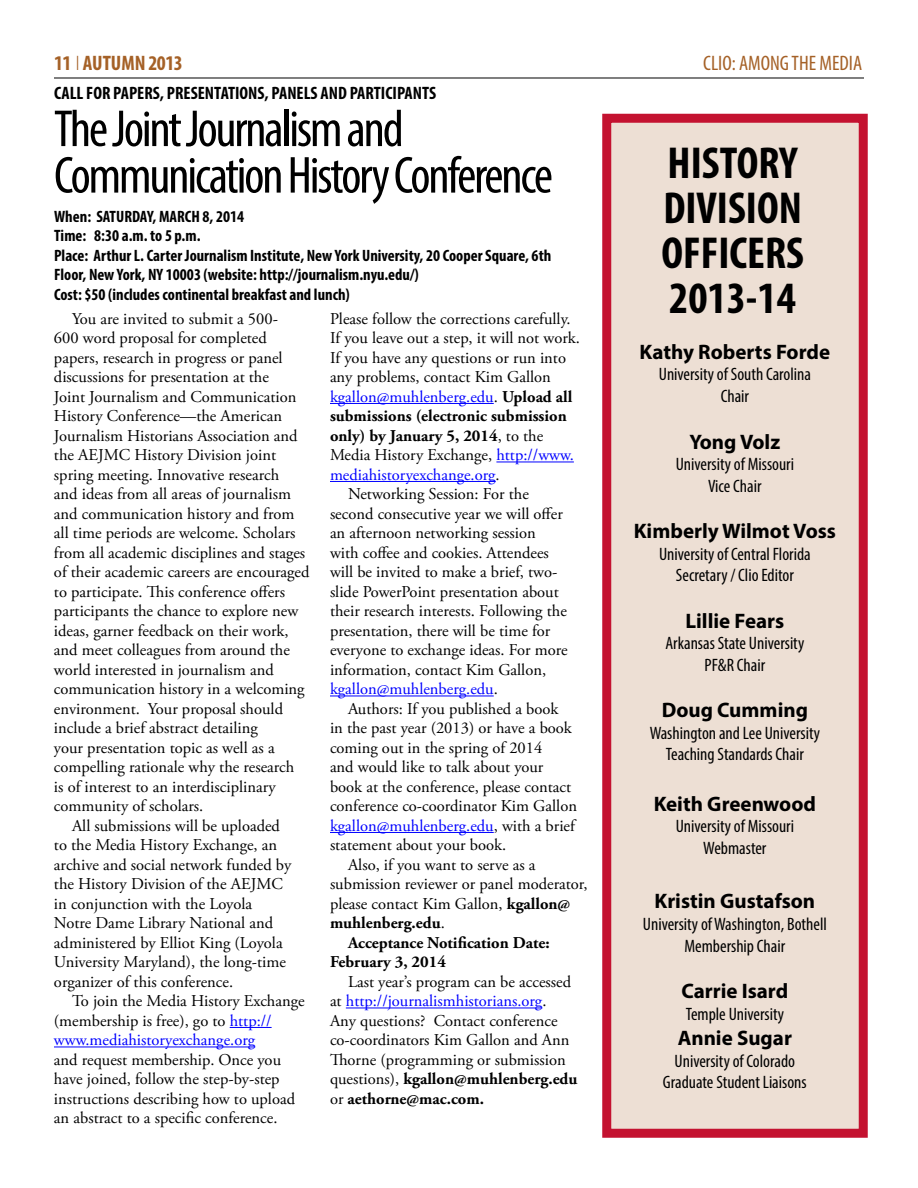
<style>
.page{position:relative;width:918px;height:1188px;background:#fff}
.page>*{position:absolute;margin:0;border:0;box-sizing:border-box;transform-origin:0 0}
.t1{font:condensed 52.5px/46.5px "Myriad Pro";letter-spacing:-.04em;color:#000}
.t2{font:700 condensed 45px/45px "Myriad Pro";color:#000}
.t3{font:700 21px "Myriad Pro";color:#000}
.t4{font:condensed 21px "Myriad Pro";color:#a56127}
.t5{font:700 condensed 21px "Myriad Pro";letter-spacing:-.015em;color:#a56127}
.t6{font:condensed 18px/21.6px "Myriad Pro";color:#000;text-align:center}
.t7{font:700 condensed 18px "Myriad Pro";color:#000}
.t8{font:16.5px/19.5px "Adobe Garamond Pro";color:#000}
.t9{font:700 condensed 16.5px/19.5px "Myriad Pro";color:#000}
.t10{font:16.5px "Adobe Garamond Pro";color:#00f}
.t11{font:700 16.5px "Adobe Garamond Pro";color:#000}
.s1{font-weight:300;font-stretch:normal}
.s2{color:#00f}
.s3{color:#000}
.s4{font-weight:700;color:#000}
.s5{font-weight:400}
.s6{font-weight:700}
</style>
<div class="page">
<div style="left:602px;top:114px;width:266px;height:1024px;background:#eddfd4;border:9px solid #c41230"></div>
<hr style="left:54px;top:78px;width:810px;height:1px;background:#000">
<hr style="left:230px;top:1027px;width:42px;height:1px;background:#00f">
<hr style="left:54px;top:1047px;width:201px;height:1px;background:#00f">
<hr style="left:330px;top:403px;width:164px;height:1px;background:#00f">
<hr style="left:496px;top:462px;width:78px;height:1px;background:#00f">
<hr style="left:330px;top:481px;width:166px;height:1px;background:#00f">
<hr style="left:330px;top:696px;width:164px;height:1px;background:#00f">
<hr style="left:330px;top:832px;width:164px;height:1px;background:#00f">
<hr style="left:346px;top:1008px;width:196px;height:1px;background:#00f">
<p class="t5" style="left:54px;top:50px;width:130px">11 <span class="s1">I</span> AUTUMN 2013</p>
<p class="t4" style="left:703px;top:50px;width:160px">CLIO: AMONG THE MEDIA</p>
<p class="t7" style="left:54px;top:82px;width:383px">CALL FOR PAPERS, PRESENTATIONS, PANELS AND PARTICIPANTS</p>
<h1 class="t1" style="left:54px;top:105px;width:500px">The Joint Journalism and<br>Communication History Conference</h1>
<p class="t9" style="left:54px;top:206px;width:499px">When: SATURDAY, MARCH 8, 2014<br>Time: 8:30 a.m. to 5 p.m.<br>Place: Arthur L. Carter Journalism Institute, New York University, 20 Cooper Square, 6th Floor, New York, NY 10003 (website: http://journalism.nyu.edu/)<br>Cost: $50 (includes continental breakfast and lunch)</p>
<p class="t8" style="left:72px;top:309px;width:208px">You are invited to submit a 500-</p>
<p class="t8" style="left:54px;top:329px;width:214px">600 word proposal for completed</p>
<p class="t8" style="left:54px;top:348px;width:230px">papers, research in progress or panel</p>
<p class="t8" style="left:54px;top:368px;width:216px">discussions for presentation at the</p>
<p class="t8" style="left:54px;top:387px;width:244px">Joint Journalism and Communication</p>
<p class="t8" style="left:54px;top:407px;width:230px">History Conference—the American</p>
<p class="t8" style="left:54px;top:426px;width:245px">Journalism Historians Association and</p>
<p class="t8" style="left:54px;top:446px;width:224px">the AEJMC History Division joint</p>
<p class="t8" style="left:54px;top:465px;width:227px">spring meeting. Innovative research</p>
<p class="t8" style="left:54px;top:485px;width:239px">and ideas from all areas of journalism</p>
<p class="t8" style="left:54px;top:504px;width:242px">and communication history and from</p>
<p class="t8" style="left:54px;top:524px;width:243px">all time periods are welcome. Scholars</p>
<p class="t8" style="left:54px;top:543px;width:253px">from all academic disciplines and stages</p>
<p class="t8" style="left:54px;top:563px;width:257px">of their academic careers are encouraged</p>
<p class="t8" style="left:54px;top:582px;width:233px">to participate. This conference offers</p>
<p class="t8" style="left:54px;top:602px;width:246px">participants the chance to explore new</p>
<p class="t8" style="left:54px;top:621px;width:236px">ideas, garner feedback on their work,</p>
<p class="t8" style="left:54px;top:641px;width:237px">and meet colleagues from around the</p>
<p class="t8" style="left:54px;top:660px;width:221px">world interested in journalism and</p>
<p class="t8" style="left:54px;top:680px;width:252px">communication history in a welcoming</p>
<p class="t8" style="left:54px;top:699px;width:231px">environment. Your proposal should</p>
<p class="t8" style="left:54px;top:719px;width:205px">include a brief abstract detailing</p>
<p class="t8" style="left:54px;top:738px;width:222px">your presentation topic as well as a</p>
<p class="t8" style="left:54px;top:758px;width:242px">compelling rationale why the research</p>
<p class="t8" style="left:54px;top:777px;width:223px">is of interest to an interdisciplinary</p>
<p class="t8" style="left:54px;top:797px;width:151px">community of scholars.</p>
<p class="t8" style="left:72px;top:817px;width:210px">All submissions will be uploaded</p>
<p class="t8" style="left:54px;top:836px;width:225px">to the Media History Exchange, an</p>
<p class="t8" style="left:54px;top:856px;width:239px">archive and social network funded by</p>
<p class="t8" style="left:54px;top:875px;width:230px">the History Division of the AEJMC</p>
<p class="t8" style="left:54px;top:895px;width:200px">in conjunction with the Loyola</p>
<p class="t8" style="left:54px;top:914px;width:221px">Notre Dame Library National and</p>
<p class="t8" style="left:54px;top:934px;width:230px">administered by Elliot King (Loyola</p>
<p class="t8" style="left:54px;top:953px;width:233px">University Maryland), the long-time</p>
<p class="t8" style="left:54px;top:973px;width:181px">organizer of this conference.</p>
<p class="t8" style="left:72px;top:992px;width:234px">To join the Media History Exchange</p>
<p class="t8" style="left:54px;top:1012px;width:219px">(membership is free), go to <span class="s2">http://</span></p>
<p class="t10" style="left:54px;top:1030px;width:203px">www.mediahistoryexchange.org</p>
<p class="t8" style="left:54px;top:1051px;width:243px">and request membership. Once you have joined, follow the step-by-step instructions describing how to upload an abstract to a specific conference.</p>
<p class="t8" style="left:330px;top:309px;width:242px">Please follow the corrections carefully.</p>
<p class="t8" style="left:330px;top:329px;width:251px">If you leave out a step, it will not work.</p>
<p class="t8" style="left:330px;top:348px;width:238px">If you have any questions or run into</p>
<p class="t8" style="left:330px;top:368px;width:222px">any problems, contact Kim Gallon</p>
<p class="t10" style="left:330px;top:387px;width:244px">kgallon@muhlenberg.edu<span class="s3">.</span> <span class="s4">Upload all</span></p>
<p class="t11" style="left:330px;top:406px;width:238px">submissions (electronic submission</p>
<p class="t11" style="left:330px;top:426px;width:215px">only) by January 5, 2014<span class="s5">, to the</span></p>
<p class="t8" style="left:330px;top:446px;width:245px">Media History Exchange, <span class="s2">http://www.</span></p>
<p class="t10" style="left:330px;top:465px;width:171px">mediahistoryexchange.org<span class="s3">.</span></p>
<p class="t8" style="left:348px;top:485px;width:182px">Networking Session: For the</p>
<p class="t8" style="left:330px;top:504px;width:234px">second consecutive year we will offer</p>
<p class="t8" style="left:330px;top:524px;width:207px">an afternoon networking session</p>
<p class="t8" style="left:330px;top:543px;width:220px">with coffee and cookies. Attendees</p>
<p class="t8" style="left:330px;top:563px;width:229px">will be invited to make a brief, two-</p>
<p class="t8" style="left:330px;top:582px;width:230px">slide PowerPoint presentation about</p>
<p class="t8" style="left:330px;top:602px;width:238px">their research interests. Following the</p>
<p class="t8" style="left:330px;top:621px;width:222px">presentation, there will be time for</p>
<p class="t8" style="left:330px;top:641px;width:239px">everyone to exchange ideas. For more</p>
<p class="t8" style="left:330px;top:660px;width:218px">information, contact Kim Gallon,</p>
<p class="t10" style="left:330px;top:679px;width:169px">kgallon@muhlenberg.edu<span class="s3">.</span></p>
<p class="t8" style="left:348px;top:699px;width:212px">Authors: If you published a book</p>
<p class="t8" style="left:330px;top:719px;width:243px">in the past year (2013) or have a book</p>
<p class="t8" style="left:330px;top:738px;width:214px">coming out in the spring of 2014</p>
<p class="t8" style="left:330px;top:758px;width:215px">and would like to talk about your</p>
<p class="t8" style="left:330px;top:777px;width:243px">book at the conference, please contact</p>
<p class="t8" style="left:330px;top:797px;width:249px">conference co-coordinator Kim Gallon</p>
<p class="t10" style="left:330px;top:816px;width:246px">kgallon@muhlenberg.edu<span class="s3">, with a brief</span></p>
<p class="t8" style="left:330px;top:836px;width:178px">statement about your book.</p>
<p class="t8" style="left:348px;top:856px;width:189px">Also, if you want to serve as a</p>
<p class="t8" style="left:330px;top:875px;width:259px">submission reviewer or panel moderator,</p>
<p class="t8" style="left:330px;top:895px;width:242px">please contact Kim Gallon, <span class="s6">kgallon@</span></p>
<p class="t11" style="left:330px;top:914px;width:116px">muhlenberg.edu<span class="s5">.</span></p>
<p class="t11" style="left:348px;top:933px;width:203px">Acceptance Notification Date:</p>
<p class="t11" style="left:330px;top:953px;width:117px">February 3, 2014</p>
<p class="t8" style="left:330px;top:973px;width:249px;text-indent:18px">Last year’s program can be accessed at <span class="s2">http://journalismhistorians.org</span>.<br>Any questions? Contact conference co-coordinators Kim Gallon and Ann Thorne (programming or submission questions), <span class="s6">kgallon@muhlenberg.edu </span>or <span class="s6">aethorne@mac.com.</span></p>
<h2 class="t2" style="left:661px;top:140px;width:144px">HISTORY<br>DIVISION<br>OFFICERS<br>2013-14</h2>
<p class="t3" style="left:640px;top:338px;width:192px">Kathy Roberts Forde</p>
<p class="t6" style="left:659px;top:363px;width:154px">University of South Carolina<br>Chair</p>
<p class="t3" style="left:689px;top:428px;width:92px">Yong Volz</p>
<p class="t6" style="left:676px;top:453px;width:120px">University of Missouri<br>Vice Chair</p>
<p class="t3" style="left:634px;top:517px;width:204px">Kimberly Wilmot Voss</p>
<p class="t6" style="left:659px;top:543px;width:153px">University of Central Florida<br>Secretary / Clio Editor</p>
<p class="t3" style="left:685px;top:607px;width:100px">Lillie Fears</p>
<p class="t6" style="left:665px;top:632px;width:140px">Arkansas State University<br>PF&amp;R Chair</p>
<p class="t3" style="left:662px;top:696px;width:148px">Doug Cumming</p>
<p class="t6" style="left:650px;top:722px;width:172px">Washington and Lee University<br>Teaching Standards Chair</p>
<p class="t3" style="left:654px;top:790px;width:164px">Keith Greenwood</p>
<p class="t6" style="left:676px;top:815px;width:120px">University of Missouri<br>Webmaster</p>
<p class="t3" style="left:654px;top:888px;width:162px">Kristin Gustafson</p>
<p class="t6" style="left:643px;top:913px;width:186px">University of Washington, Bothell<br>Membership Chair</p>
<p class="t3" style="left:681px;top:978px;width:108px">Carrie Isard</p>
<p class="t6" style="left:686px;top:1003px;width:100px">Temple University</p>
<p class="t3" style="left:678px;top:1024px;width:116px">Annie Sugar</p>
<p class="t6" style="left:663px;top:1050px;width:145px">University of Colorado<br>Graduate Student Liaisons</p>
</div>
